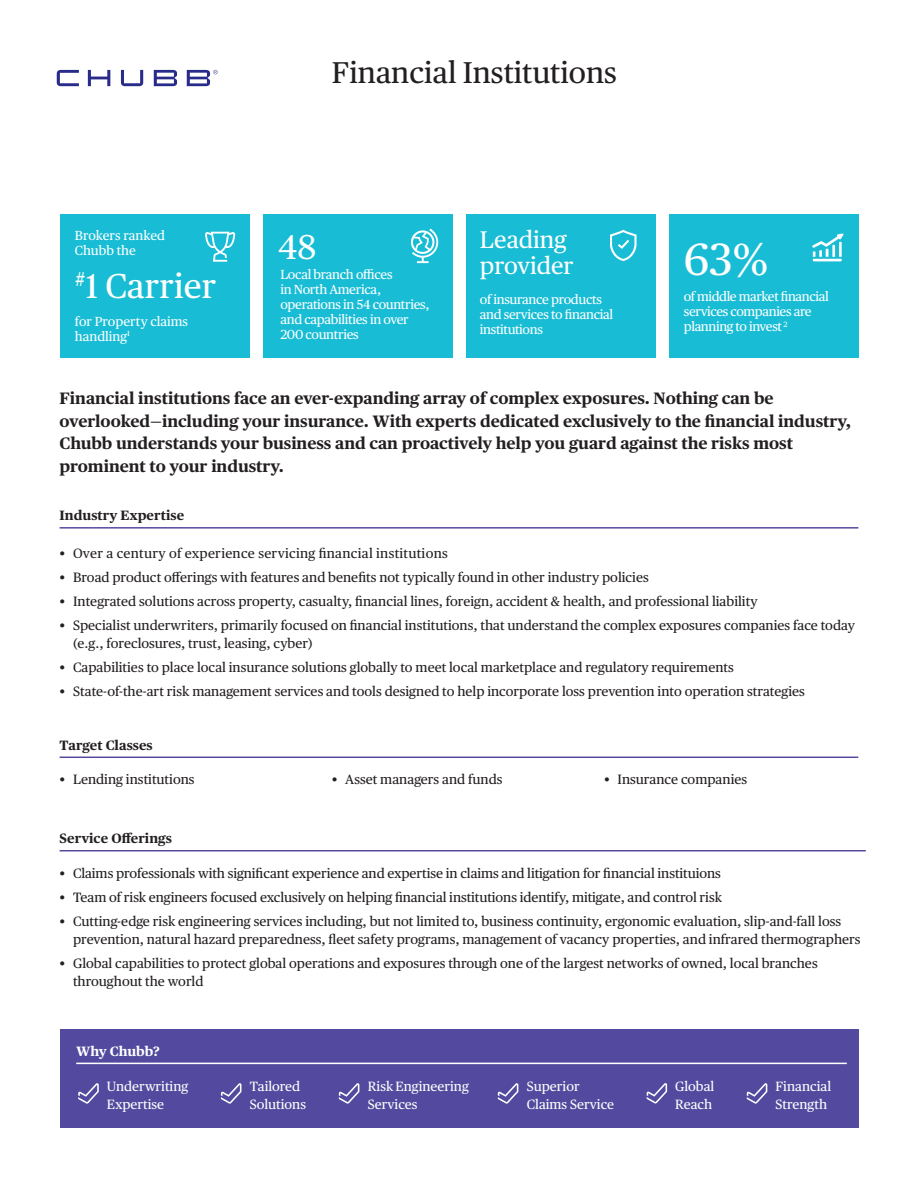
<style>
.page{position:relative;width:918px;height:1188px;background:#fff}
.page>*{position:absolute;margin:0;border:0;box-sizing:border-box;transform-origin:0 0}
.Paragraph_Style_1{font:45px "Chubb Publico Text";color:#fff}
.Paragraph_Style_1-2{font:34.5px "Chubb Publico Text";color:#fff}
.Section_Header{font:30px "Chubb Publico Text";color:#231f20}
.Paragraph_Style_1-3{font:24px/25.5px "Chubb Publico Text";color:#fff}
.Header_Black{font:700 16.5px/22.5px "Chubb Publico Text";letter-spacing:-.005em;color:#231f20}
.t1{font:13.5px/18px "Chubb Publico Text";color:#231f20}
.t2{font:13.5px "Chubb Publico Text";letter-spacing:.02em;color:#231f20}
.Headings_Violet_Rule{font:700 13.5px "Chubb Publico Text";color:#231f20}
.Headings_KO_Rule{font:700 13.5px "Chubb Publico Text";color:#fff}
.Body_Copy_KO{font:13.35px/17.9px "Chubb Publico Text";color:#fff}
.Body_Copy_KO-2{font:13.2px/15px "Chubb Publico Text";letter-spacing:-.025em;color:#fff}
.Body_Copy_KO-3{font:13.2px/15px "Chubb Publico Text";color:#fff}
</style>
<div class="page">
<div style="left:263px;top:214px;width:189px;height:143px;background:#18bdd5"></div>
<div style="left:466px;top:214px;width:189px;height:143px;background:#18bdd5"></div>
<div style="left:669px;top:214px;width:189px;height:143px;background:#18bdd5"></div>
<div style="left:60px;top:214px;width:189px;height:143px;background:#18bdd5"></div>
<hr style="left:60px;top:757px;width:798px;height:1px;background:#534a9f">
<hr style="left:60px;top:527px;width:798px;height:2px;background:#534a9f">
<hr style="left:60px;top:850px;width:806px;height:1px;background:#534a9f">
<svg style="left:411px;top:229px;width:27px;height:34px"></svg>
<div style="left:60px;top:1029px;width:798px;height:99px;background:#534a9f"></div>
<hr style="left:76px;top:1063px;width:771px;height:1px;background:#fff">
<svg style="left:78px;top:1083px;width:21px;height:21px"></svg>
<svg style="left:339px;top:1083px;width:20px;height:21px"></svg>
<svg style="left:221px;top:1083px;width:20px;height:21px"></svg>
<svg style="left:498px;top:1083px;width:20px;height:21px"></svg>
<svg style="left:747px;top:1083px;width:20px;height:21px"></svg>
<svg style="left:647px;top:1083px;width:20px;height:21px"></svg>
<svg style="left:57px;top:70px;width:161px;height:16px"></svg>
<svg style="left:205px;top:232px;width:30px;height:30px"></svg>
<svg style="left:812px;top:233px;width:32px;height:28px"></svg>
<svg style="left:610px;top:230px;width:27px;height:31px"></svg>
<p class="Body_Copy_KO-3" style="left:75px;top:227px;width:92px">Brokers ranked<br>Chubb the</p>
<p class="Paragraph_Style_1-2" style="left:75px;top:260px;width:143px"><sup>#</sup>1 Carrier</p>
<p class="Body_Copy_KO-3" style="left:75px;top:313px;width:115px">for Property claims handling<sup>1</sup></p>
<p class="Section_Header" style="left:332px;top:50px;width:287px">Financial Institutions</p>
<p class="Paragraph_Style_1-2" style="left:278px;top:221px;width:40px">48</p>
<p class="Body_Copy_KO-2" style="left:280px;top:266px;width:151px">Local branch offices<br>in North America, operations in 54 countries, and capabilities in over<br>200 countries</p>
<p class="Paragraph_Style_1-3" style="left:480px;top:226px;width:95px">Leading provider</p>
<p class="Body_Copy_KO-2" style="left:480px;top:291px;width:135px">of insurance products and services to financial institutions</p>
<p class="Paragraph_Style_1" style="left:684px;top:225px;width:86px">63%</p>
<p class="Body_Copy_KO-2" style="left:684px;top:289px;width:146px">of middle market financial services companies are planning to invest <sup>2</sup></p>
<p class="Header_Black" style="left:60px;top:386px;width:793px">Financial institutions face an ever-expanding array of complex exposures. Nothing can be overlooked—including your insurance. With experts dedicated exclusively to the financial industry, Chubb understands your business and can proactively help you guard against the risks most prominent to your industry.</p>
<p class="Headings_Violet_Rule" style="left:60px;top:505px;width:126px">Industry Expertise</p>
<p class="t2" style="left:60px;top:543px;width:390px">• Over a century of experience servicing financial institutions</p>
<p class="t1" style="left:60px;top:567px;width:591px">• Broad product offerings with features and benefits not typically found in other industry policies</p>
<p class="t1" style="left:60px;top:591px;width:700px">• Integrated solutions across property, casualty, financial lines, foreign, accident &amp; health, and professional liability</p>
<p class="t1" style="left:73px;top:615px;width:783px;text-indent:-14px">• Specialist underwriters, primarily focused on financial institutions, that understand the complex exposures companies face today (e.g., foreclosures, trust, leasing, cyber)</p>
<p class="t1" style="left:60px;top:657px;width:676px">• Capabilities to place local insurance solutions globally to meet local marketplace and regulatory requirements</p>
<p class="t1" style="left:60px;top:681px;width:747px">• State-of-the-art risk management services and tools designed to help incorporate loss prevention into operation strategies</p>
<p class="Headings_Violet_Rule" style="left:60px;top:735px;width:95px">Target Classes</p>
<p class="t1" style="left:60px;top:770px;width:137px">• Lending institutions</p>
<p class="t1" style="left:332px;top:770px;width:172px">• Asset managers and funds</p>
<p class="t1" style="left:604px;top:770px;width:145px">• Insurance companies</p>
<p class="Headings_Violet_Rule" style="left:60px;top:828px;width:114px">Service Offerings</p>
<p class="t1" style="left:60px;top:863px;width:663px">• Claims professionals with significant experience and expertise in claims and litigation for financial instituions</p>
<p class="t1" style="left:60px;top:887px;width:664px">• Team of risk engineers focused exclusively on helping financial institutions identify, mitigate, and control risk</p>
<p class="t1" style="left:73px;top:911px;width:789px;text-indent:-14px">• Cutting-edge risk engineering services including, but not limited to, business continuity, ergonomic evaluation, slip-and-fall loss prevention, natural hazard preparedness, fleet safety programs, management of vacancy properties, and infrared thermographers</p>
<p class="t1" style="left:73px;top:953px;width:746px;text-indent:-14px">• Global capabilities to protect global operations and exposures through one of the largest networks of owned, local branches throughout the world</p>
<p class="Headings_KO_Rule" style="left:76px;top:1041px;width:85px">Why Chubb?</p>
<p class="Body_Copy_KO" style="left:107px;top:1077px;width:83px">Underwriting<br>Expertise</p>
<p class="Body_Copy_KO" style="left:368px;top:1077px;width:103px">Risk Engineering<br>Services</p>
<p class="Body_Copy_KO" style="left:675px;top:1077px;width:41px">Global<br>Reach</p>
<p class="Body_Copy_KO" style="left:250px;top:1077px;width:58px">Tailored<br>Solutions</p>
<p class="Body_Copy_KO" style="left:527px;top:1077px;width:89px">Superior<br>Claims Service</p>
<p class="Body_Copy_KO" style="left:775px;top:1077px;width:57px">Financial<br>Strength</p>
</div>
